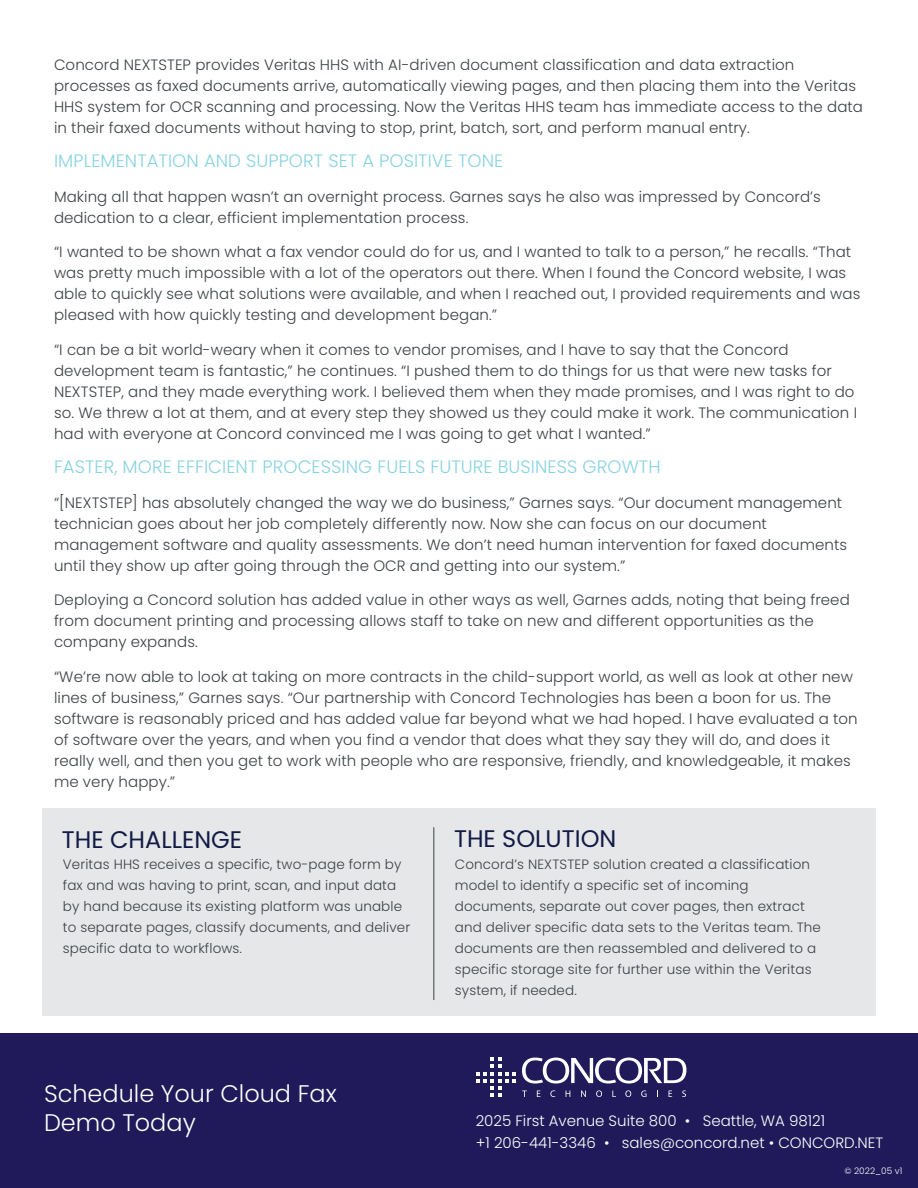
<style>
.page{position:relative;width:918px;height:1188px;background:#fff}
.page>*{position:absolute;margin:0;border:0;box-sizing:border-box;transform-origin:0 0}
.t1{font:300 24px/28.8px "Poppins";color:#fff}
.t2{font:24px "Poppins";color:#121a46}
.t3{font:300 18px "Poppins";letter-spacing:.005em;color:#88d3e1}
.t4{font:300 15px/21px "Poppins";letter-spacing:.005em;color:#3b4145}
.t5{font:300 15px/22.5px "Poppins";color:#fff}
.t6{font:300 13.5px/21px "Poppins";letter-spacing:.01em;color:#3b4145}
.t7{font:300 9px "Poppins";color:#fff}
</style>
<div class="page">
<div style="left:42px;top:808px;width:834px;height:207px;background:#e6e7e9"></div>
<hr style="left:433px;top:827px;width:1px;height:173px;background:#3b4145">
<div style="left:0;top:1034px;width:918px;height:154px;background:#201a5a"></div>
<svg style="left:476px;top:1057px;width:40px;height:40px"></svg>
<svg style="left:537px;top:1091px;width:3px;height:6px"></svg>
<svg style="left:550px;top:1090px;width:5px;height:7px"></svg>
<svg style="left:566px;top:1091px;width:4px;height:6px"></svg>
<svg style="left:581px;top:1091px;width:5px;height:6px"></svg>
<svg style="left:596px;top:1090px;width:6px;height:7px"></svg>
<svg style="left:612px;top:1091px;width:4px;height:6px"></svg>
<svg style="left:625px;top:1090px;width:6px;height:7px"></svg>
<svg style="left:641px;top:1090px;width:5px;height:7px"></svg>
<svg style="left:669px;top:1091px;width:3px;height:6px"></svg>
<svg style="left:682px;top:1090px;width:4px;height:7px"></svg>
<svg style="left:522px;top:1058px;width:164px;height:26px"></svg>
<p class="t4" style="left:54px;top:54px;width:811px">Concord NEXTSTEP provides Veritas HHS with AI-driven document classification and data extraction processes as faxed documents arrive, automatically viewing pages, and then placing them into the Veritas HHS system for OCR scanning and processing. Now the Veritas HHS team has immediate access to the data in their faxed documents without having to stop, print, batch, sort, and perform manual entry.</p>
<p class="t3" style="left:54px;top:151px;width:451px">IMPLEMENTATION AND SUPPORT SET A POSITIVE TONE</p>
<p class="t4" style="left:54px;top:186px;width:768px">Making all that happen wasn’t an overnight process. Garnes says he also was impressed by Concord’s dedication to a clear, efficient implementation process.</p>
<p class="t4" style="left:54px;top:242px;width:808px">“I wanted to be shown what a fax vendor could do for us, and I wanted to talk to a person,” he recalls. “That was pretty much impossible with a lot of the operators out there. When I found the Concord website, I was able to quickly see what solutions were available, and when I reached out, I provided requirements and was pleased with how quickly testing and development began.”</p>
<p class="t4" style="left:54px;top:339px;width:805px">“I can be a bit world-weary when it comes to vendor promises, and I have to say that the Concord development team is fantastic,” he continues. “I pushed them to do things for us that were new tasks for NEXTSTEP, and they made everything work. I believed them when they made promises, and I was right to do so. We threw a lot at them, and at every step they showed us they could make it work. The communication I had with everyone at Concord convinced me I was going to get what I wanted.”</p>
<p class="t3" style="left:54px;top:457px;width:608px">FASTER, MORE EFFICIENT PROCESSING FUELS FUTURE BUSINESS GROWTH</p>
<p class="t4" style="left:54px;top:492px;width:795px">“[NEXTSTEP] has absolutely changed the way we do business,” Garnes says. “Our document management technician goes about her job completely differently now. Now she can focus on our document management software and quality assessments. We don’t need human intervention for faxed documents until they show up after going through the OCR and getting into our system.”</p>
<p class="t4" style="left:54px;top:590px;width:797px">Deploying a Concord solution has added value in other ways as well, Garnes adds, noting that being freed from document printing and processing allows staff to take on new and different opportunities as the company expands.</p>
<p class="t4" style="left:54px;top:666px;width:805px">“We’re now able to look at taking on more contracts in the child-support world, as well as look at other new lines of business,” Garnes says. “Our partnership with Concord Technologies has been a boon for us. The software is reasonably priced and has added value far beyond what we had hoped. I have evaluated a ton of software over the years, and when you find a vendor that does what they say they will do, and does it really well, and then you get to work with people who are responsive, friendly, and knowledgeable, it makes me very happy.”</p>
<h1 class="t2" style="left:62px;top:826px;width:182px">THE CHALLENGE</h1>
<h1 class="t2" style="left:454px;top:824px;width:164px">THE SOLUTION</h1>
<p class="t6" style="left:63px;top:853px;width:349px">Veritas HHS receives a specific, two-page form by fax and was having to print, scan, and input data by hand because its existing platform was unable to separate pages, classify documents, and deliver specific data to workflows.</p>
<p class="t6" style="left:455px;top:854px;width:368px">Concord’s NEXTSTEP solution created a classification model to identify a specific set of incoming documents, separate out cover pages, then extract and deliver specific data sets to the Veritas team. The documents are then reassembled and delivered to a specific storage site for further use within the Veritas system, if needed.</p>
<h1 class="t1" style="left:44px;top:1079px;width:294px">Schedule Your Cloud Fax<br>Demo Today</h1>
<p class="t5" style="left:476px;top:1109px;width:409px">2025 First Avenue Suite 800 • Seattle, WA 98121<br>+1 206-441-3346 • sales@concord.net • CONCORD.NET</p>
<p class="t7" style="left:845px;top:1166px;width:59px">© 2022_05 v1</p>
</div>
